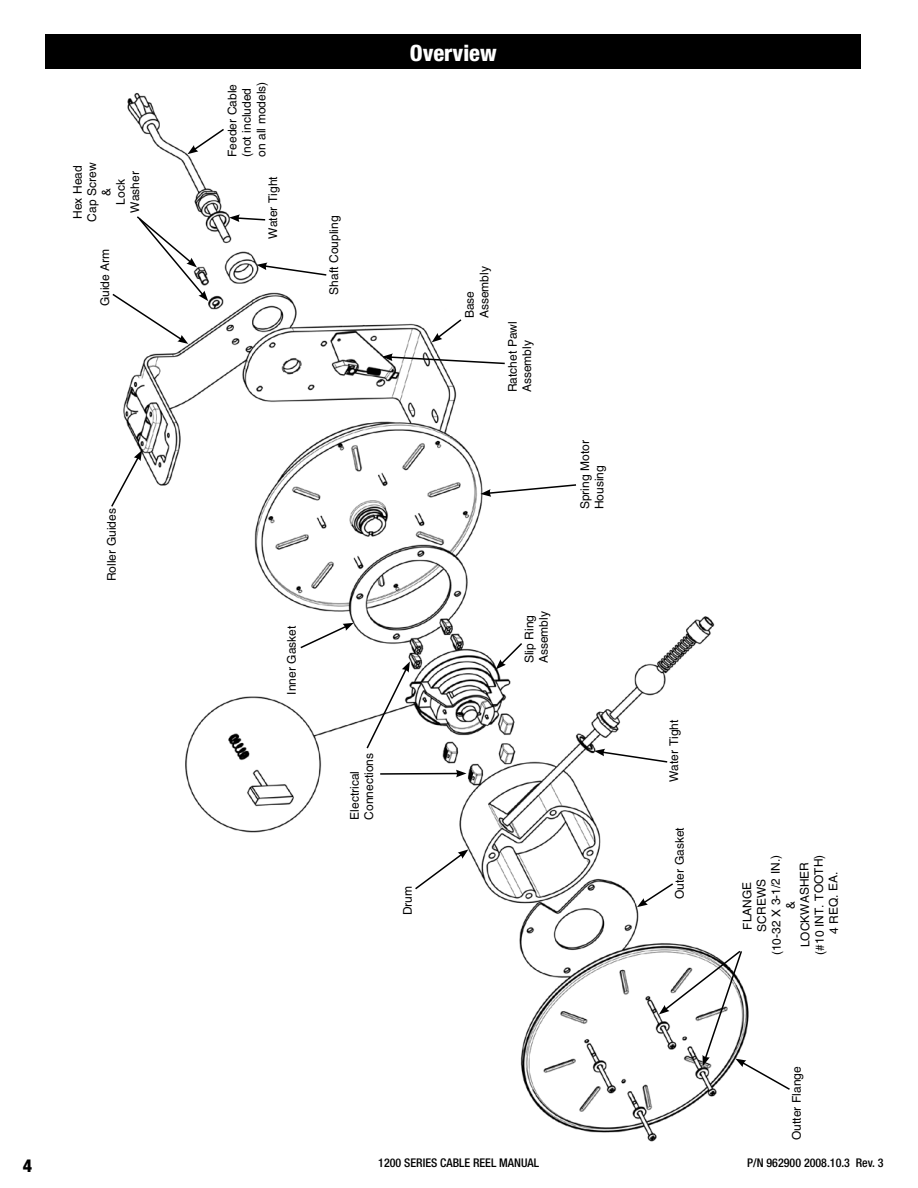
<style>
.page{position:relative;width:918px;height:1188px;background:#fff}
.page>*{position:absolute;margin:0;border:0;box-sizing:border-box;transform-origin:0 0}
.t1{font:800 condensed 22.5px "Helvetica Neue LT";color:#fff}
.t2{font:800 condensed 18px "Helvetica Neue LT";color:#000}
.t3{font:12px/14.4px "Helvetica";color:#000}
.t4{font:500 condensed 12px "Helvetica Neue LT";color:#000}
</style>
<div class="page">
<img style="left:123px;top:93px;width:594px;height:1049px">
<div style="left:673px;top:826px;width:15px;height:74px;background:#fff"></div>
<svg style="left:637px;top:850px;width:153px;height:241px"></svg>
<div style="left:668px;top:711px;width:14px;height:72px;background:#fff"></div>
<svg style="left:594px;top:749px;width:74px;height:15px"></svg>
<div style="left:401px;top:879px;width:15px;height:38px;background:#fff"></div>
<svg style="left:413px;top:849px;width:55px;height:42px"></svg>
<div style="left:523px;top:606px;width:38px;height:59px;background:#fff"></div>
<svg style="left:496px;top:641px;width:28px;height:28px"></svg>
<div style="left:348px;top:746px;width:37px;height:75px;background:#fff"></div>
<hr style="left:380px;top:773px;width:78px;height:2px;background:#000">
<svg style="left:456px;top:770px;width:11px;height:7px"></svg>
<svg style="left:365px;top:662px;width:45px;height:88px"></svg>
<div style="left:285px;top:621px;width:16px;height:75px;background:#fff"></div>
<svg style="left:300px;top:623px;width:54px;height:27px"></svg>
<div style="left:578px;top:437px;width:35px;height:74px;background:#fff"></div>
<svg style="left:480px;top:483px;width:98px;height:14px"></svg>
<div style="left:105px;top:500px;width:24px;height:83px;background:#fff"></div>
<svg style="left:111px;top:450px;width:31px;height:58px"></svg>
<div style="left:506px;top:320px;width:33px;height:74px;background:#fff"></div>
<svg style="left:382px;top:353px;width:124px;height:12px"></svg>
<div style="left:463px;top:256px;width:34px;height:64px;background:#fff"></div>
<svg style="left:432px;top:318px;width:31px;height:24px"></svg>
<div style="left:327px;top:212px;width:18px;height:84px;background:#fff"></div>
<svg style="left:256px;top:263px;width:71px;height:14px"></svg>
<div style="left:266px;top:174px;width:17px;height:66px;background:#fff"></div>
<svg style="left:229px;top:214px;width:37px;height:8px"></svg>
<div style="left:226px;top:80px;width:48px;height:79px;background:#fff"></div>
<svg style="left:188px;top:127px;width:38px;height:27px"></svg>
<div style="left:71px;top:161px;width:75px;height:63px;background:#fff"></div>
<svg style="left:112px;top:215px;width:96px;height:129px"></svg>
<div style="left:46px;top:35px;width:815px;height:34px;background:#000"></div>
<p class="t3" style="left:70px;top:222px;width:61px;text-align:center;rotate:-90deg">Hex Head<br>Cap Screw &amp;<br>Lock<br>Washer</p>
<p class="t3" style="left:98px;top:306px;width:59px;rotate:-90deg">Guide Arm</p>
<p class="t3" style="left:104px;top:581px;width:75px;rotate:-90deg">Roller Guides</p>
<p class="t3" style="left:225px;top:157px;width:77px;rotate:-90deg">Feeder Cable (not included on all models)</p>
<p class="t3" style="left:266px;top:239px;width:64px;rotate:-90deg">Water Tight</p>
<p class="t3" style="left:327px;top:295px;width:81px;rotate:-90deg">Shaft Coupling</p>
<h1 class="t1" style="left:410px;top:39px;width:88px">Overview</h1>
<p class="t3" style="left:463px;top:318px;width:54px;rotate:-90deg">Base<br>Assembly</p>
<p class="t3" style="left:505px;top:392px;width:73px;rotate:-90deg">Ratchet Pawl<br>Assembly</p>
<p class="t3" style="left:578px;top:509px;width:71px;rotate:-90deg">Spring Motor<br>Housing</p>
<p class="t3" style="left:284px;top:695px;width:71px;rotate:-90deg">Inner Gasket</p>
<p class="t3" style="left:347px;top:820px;width:68px;rotate:-90deg">Electrical<br>Connections</p>
<p class="t3" style="left:400px;top:915px;width:31px;rotate:-90deg">Drum</p>
<p class="t3" style="left:522px;top:663px;width:54px;rotate:-90deg">Slip Ring<br>Assembly</p>
<p class="t3" style="left:667px;top:782px;width:64px;rotate:-90deg">Water Tight</p>
<p class="t3" style="left:672px;top:899px;width:73px;rotate:-90deg">Outer Gasket</p>
<p class="t3" style="left:741px;top:956px;width:102px;text-align:center;rotate:-91deg">FLANGE<br>SCREWS<br>(10-32 X 3-1/2 IN.) &amp;<br>LOCKWASHER (#10 INT. TOOTH)<br>4 REQ. EA.</p>
<p class="t3" style="left:789px;top:1140px;width:75px;rotate:-90deg">Outter Flange</p>
<h2 class="t2" style="left:23px;top:1154px;width:11px">4</h2>
<p class="t4" style="left:378px;top:1156px;width:162px">1200 SERIES CABLE REEL MANUAL</p>
<p class="t4" style="left:747px;top:1156px;width:138px">P/N 962900 2008.10.3 REV. 3</p>
</div>
